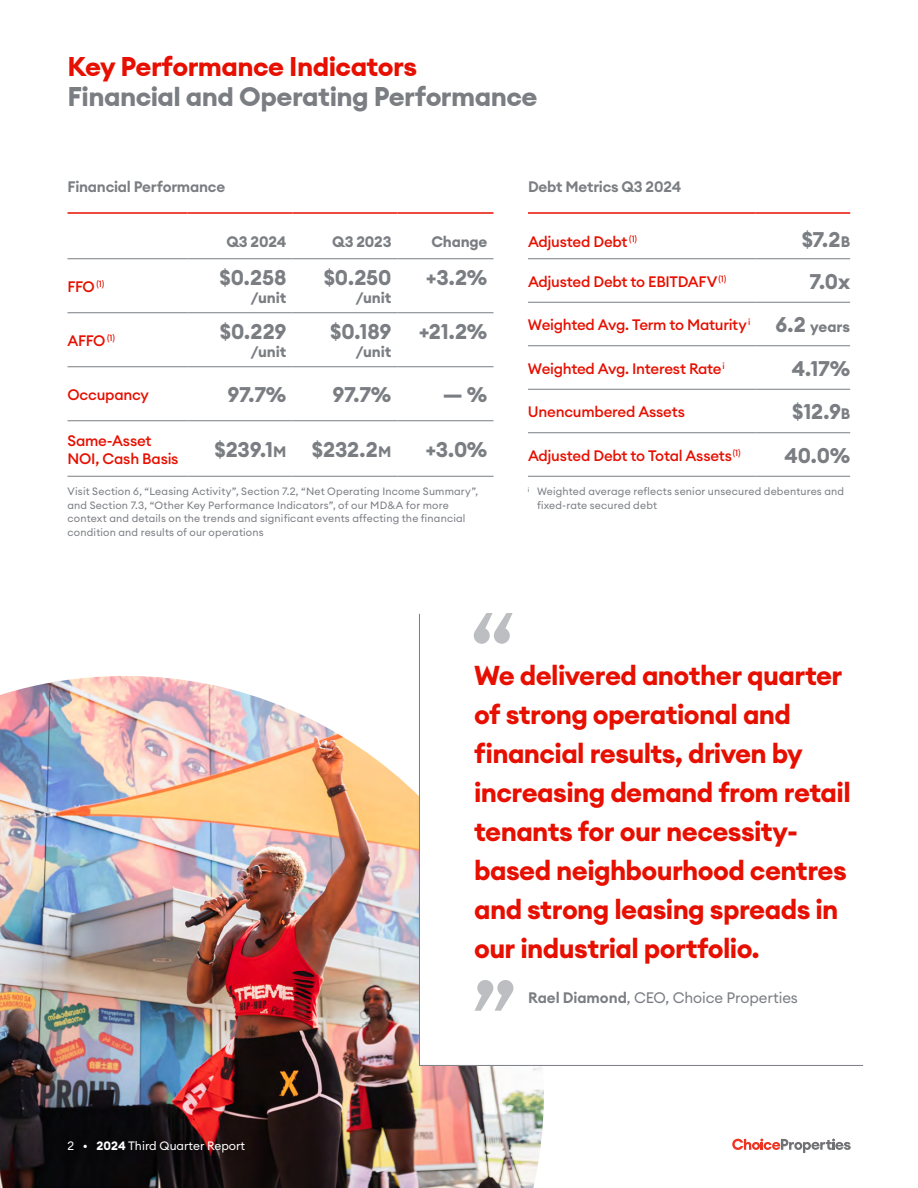
<style>
.page{position:relative;width:918px;height:1188px;background:#fff}
.page>*{position:absolute;margin:0;border:0;box-sizing:border-box;transform-origin:0 0}
.t1{font:108px "Euclid Circular A";color:#bcbec1}
.t2{font:700 27px/39px "Euclid Circular A";letter-spacing:-.025em;color:#e60f00}
.t3{font:700 27px/30px "Choice Circular A";letter-spacing:-.02em;color:#7a7d82}
.t4{font:700 21px "Euclid Circular A";letter-spacing:-.01em;color:#7a7d82}
.t5{font:500 15px/18px "Euclid Circular A";letter-spacing:-.02em;color:#e60f00}
.t6{font:700 15px "Euclid Circular A";letter-spacing:-.01em;color:#7a7d82}
.t7{font:600 15px "Euclid Circular A";letter-spacing:-.015em;color:#7a7d82}
.t8{font:15px "Euclid Circular A";letter-spacing:-.005em;color:#7a7d82}
.t9{font:12px "Euclid Circular A";color:#fff}
.t10{font:10.5px/13.5px "Euclid Circular A";letter-spacing:.015em;color:#7a7d82}
.s1{color:#e60f00}
.s2{font-size:15px}
.s3{font-size:21px}
.s4{font-weight:700}
.s5{font-weight:600}
</style>
<div class="page">
<hr style="left:68px;top:312px;width:120px;height:1px;background:#7a7d82">
<hr style="left:188px;top:312px;width:104px;height:1px;background:#7a7d82">
<hr style="left:292px;top:312px;width:106px;height:1px;background:#7a7d82">
<hr style="left:398px;top:312px;width:96px;height:1px;background:#7a7d82">
<hr style="left:68px;top:366px;width:120px;height:1px;background:#7a7d82">
<hr style="left:188px;top:366px;width:104px;height:1px;background:#7a7d82">
<hr style="left:292px;top:366px;width:106px;height:1px;background:#7a7d82">
<hr style="left:398px;top:366px;width:96px;height:1px;background:#7a7d82">
<hr style="left:68px;top:420px;width:120px;height:1px;background:#7a7d82">
<hr style="left:188px;top:420px;width:104px;height:1px;background:#7a7d82">
<hr style="left:292px;top:420px;width:106px;height:1px;background:#7a7d82">
<hr style="left:398px;top:420px;width:96px;height:1px;background:#7a7d82">
<hr style="left:68px;top:476px;width:120px;height:1px;background:#7a7d82">
<hr style="left:188px;top:476px;width:104px;height:1px;background:#7a7d82">
<hr style="left:292px;top:476px;width:106px;height:1px;background:#7a7d82">
<hr style="left:398px;top:476px;width:96px;height:1px;background:#7a7d82">
<hr style="left:68px;top:212px;width:120px;height:2px;background:#e60f00">
<hr style="left:188px;top:212px;width:104px;height:2px;background:#e60f00">
<hr style="left:292px;top:212px;width:106px;height:2px;background:#e60f00">
<hr style="left:398px;top:212px;width:96px;height:2px;background:#e60f00">
<hr style="left:68px;top:258px;width:120px;height:1px;background:#7a7d82">
<hr style="left:188px;top:258px;width:104px;height:1px;background:#7a7d82">
<hr style="left:292px;top:258px;width:106px;height:1px;background:#7a7d82">
<hr style="left:398px;top:258px;width:96px;height:1px;background:#7a7d82">
<hr style="left:528px;top:302px;width:228px;height:1px;background:#7a7d82">
<hr style="left:756px;top:302px;width:94px;height:1px;background:#7a7d82">
<hr style="left:528px;top:345px;width:228px;height:1px;background:#7a7d82">
<hr style="left:756px;top:345px;width:94px;height:1px;background:#7a7d82">
<hr style="left:528px;top:389px;width:228px;height:1px;background:#7a7d82">
<hr style="left:756px;top:389px;width:94px;height:1px;background:#7a7d82">
<hr style="left:528px;top:432px;width:228px;height:1px;background:#7a7d82">
<hr style="left:756px;top:432px;width:94px;height:1px;background:#7a7d82">
<hr style="left:528px;top:476px;width:228px;height:1px;background:#7a7d82">
<hr style="left:756px;top:476px;width:94px;height:1px;background:#7a7d82">
<hr style="left:528px;top:212px;width:228px;height:2px;background:#e60f00">
<hr style="left:756px;top:212px;width:94px;height:2px;background:#e60f00">
<hr style="left:528px;top:258px;width:228px;height:1px;background:#7a7d82">
<hr style="left:756px;top:258px;width:94px;height:1px;background:#7a7d82">
<img style="left:468px;top:1066px;width:76px;height:122px">
<hr style="left:419px;top:614px;width:1px;height:452px;background:#7a7d82">
<hr style="left:419px;top:1065px;width:444px;height:1px;background:#7a7d82">
<img style="left:0;top:676px;width:468px;height:512px">
<svg style="left:732px;top:1139px;width:119px;height:14px"></svg>
<svg style="left:53px;top:1125px;width:207px;height:41px;background:#170b0d"></svg>
<h2 class="t3" style="left:68px;top:52px;width:472px"><span class="s1">Key Performance Indicators<br></span>Financial and Operating Performance</h2>
<h3 class="t7" style="left:68px;top:177px;width:159px">Financial Performance</h3>
<p class="t6" style="left:226px;top:232px;width:62px">Q3 2024</p>
<p class="t6" style="left:332px;top:232px;width:61px">Q3 2023</p>
<p class="t6" style="left:431px;top:232px;width:58px">Change</p>
<p class="t5" style="left:68px;top:277px;width:38px">FFO <sup>(1)</sup></p>
<p class="t4" style="left:220px;top:264px;width:68px">$0.258</p>
<p class="t6" style="left:251px;top:288px;width:37px">/unit</p>
<p class="t5" style="left:67px;top:331px;width:49px">AFFO <sup>(1)</sup></p>
<p class="t4" style="left:220px;top:318px;width:68px">$0.229</p>
<p class="t6" style="left:251px;top:342px;width:37px">/unit</p>
<p class="t4" style="left:324px;top:264px;width:69px">$0.250</p>
<p class="t6" style="left:356px;top:288px;width:37px">/unit</p>
<p class="t4" style="left:330px;top:318px;width:63px">$0.189</p>
<p class="t6" style="left:356px;top:342px;width:37px">/unit</p>
<p class="t4" style="left:426px;top:264px;width:63px">+3.2%</p>
<p class="t4" style="left:419px;top:318px;width:70px">+21.2%</p>
<p class="t5" style="left:67px;top:385px;width:83px">Occupancy</p>
<p class="t4" style="left:227px;top:381px;width:61px">97.7%</p>
<p class="t4" style="left:332px;top:381px;width:61px">97.7%</p>
<p class="t4" style="left:443px;top:381px;width:46px">— %</p>
<p class="t5" style="left:68px;top:431px;width:113px">Same-Asset<br>NOI, Cash Basis</p>
<p class="t4" style="left:215px;top:436px;width:73px">$239.1<span class="s2">M</span></p>
<p class="t4" style="left:312px;top:436px;width:81px">$232.2<span class="s2">M</span></p>
<p class="t4" style="left:426px;top:436px;width:63px">+3.0%</p>
<p class="t10" style="left:68px;top:485px;width:412px">Visit Section 6, “Leasing Activity”, Section 7.2, “Net Operating Income Summary”, and Section 7.3, “Other Key Performance Indicators”, of our MD&amp;A for more context and details on the trends and significant events affecting the financial condition and results of our operations</p>
<h3 class="t7" style="left:528px;top:177px;width:155px">Debt Metrics Q3 2024</h3>
<p class="t5" style="left:528px;top:232px;width:111px">Adjusted Debt <sup>(1)</sup></p>
<p class="t4" style="left:802px;top:226px;width:50px">$7.2<span class="s2">B</span></p>
<p class="t5" style="left:528px;top:272px;width:200px">Adjusted Debt to EBITDAFV<sup>(1)</sup></p>
<p class="t4" style="left:810px;top:268px;width:42px">7.0x</p>
<p class="t5" style="left:528px;top:316px;width:224px">Weighted Avg. Term to Maturity <sup>i</sup></p>
<p class="t6" style="left:775px;top:317px;width:76px"><span class="s3">6.2</span> years</p>
<p class="t5" style="left:528px;top:359px;width:198px">Weighted Avg. Interest Rate<sup>i</sup></p>
<p class="t4" style="left:792px;top:355px;width:60px">4.17%</p>
<p class="t5" style="left:528px;top:403px;width:158px">Unencumbered Assets</p>
<p class="t4" style="left:792px;top:398px;width:60px">$12.9<span class="s2">B</span></p>
<p class="t5" style="left:528px;top:446px;width:214px">Adjusted Debt to Total Assets<sup>(1)</sup></p>
<p class="t4" style="left:785px;top:442px;width:67px">40.0%</p>
<p class="t10" style="left:537px;top:485px;width:309px;text-indent:-9px"><sup>i</sup> Weighted average reflects senior unsecured debentures and fixed-rate secured debt</p>
<p class="t9" style="left:68px;top:1138px;width:179px">2 • <span class="s4">2024</span> Third Quarter Report</p>
<h1 class="t1" style="left:469px;top:582px;width:49px">“</h1>
<p class="t2" style="left:474px;top:656px;width:378px">We delivered another quarter of strong operational and financial results, driven by increasing demand from retail tenants for our necessity&shy;based neighbourhood centres and strong leasing spreads in our industrial portfolio.</p>
<p class="t8" style="left:528px;top:988px;width:271px"><span class="s5">Rael Diamond</span>, CEO, Choice Properties</p>
<h1 class="t1" style="left:469px;top:950px;width:49px">”</h1>
</div>
